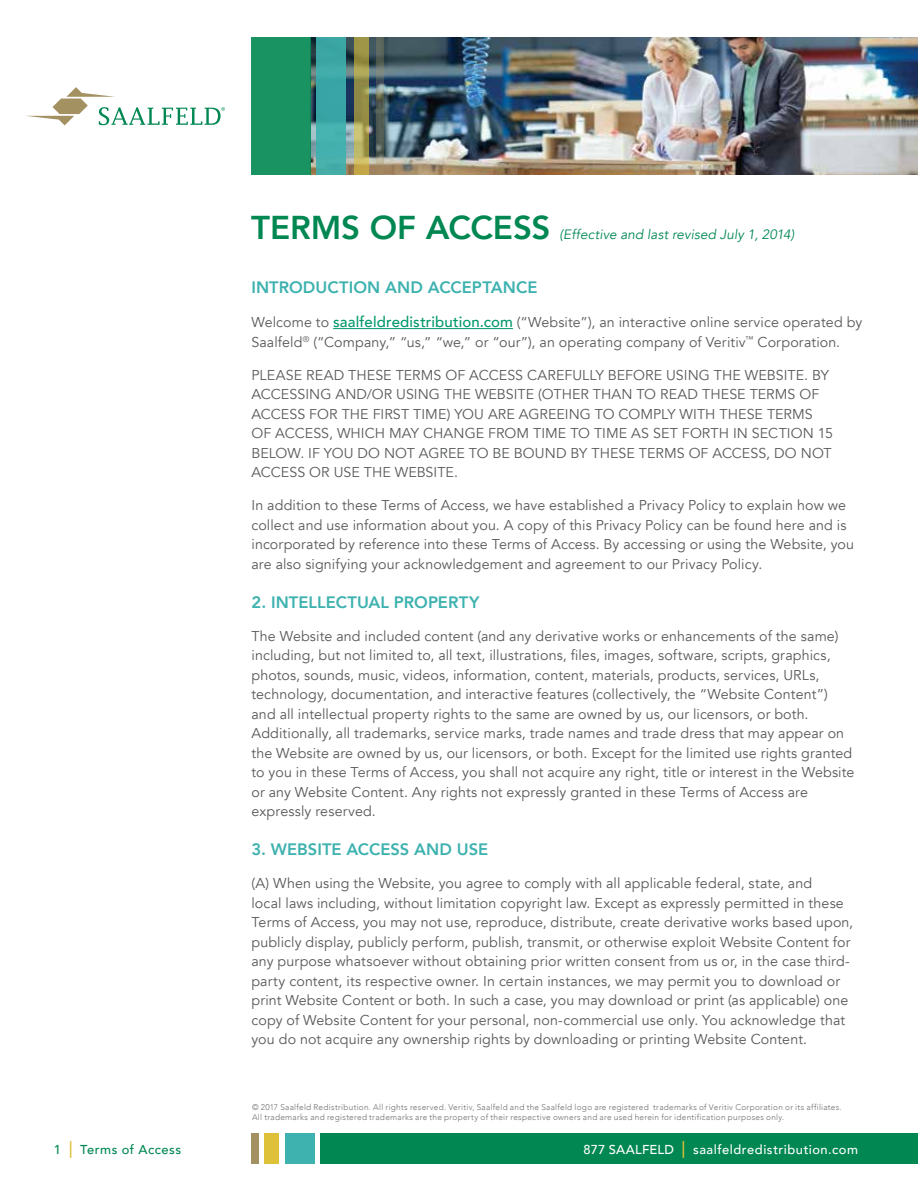
<style>
.page{position:relative;width:918px;height:1188px;background:#fff}
.page>*{position:absolute;margin:0;border:0;box-sizing:border-box;transform-origin:0 0}
.t1{font:800 33px "Avenir";letter-spacing:-.005em;color:#008752}
.t2{font:800 16.5px "Avenir";color:#3db2af}
.t3{font:14.25px/19.5px "Avenir";letter-spacing:.01em;color:#58595b}
.t4{font:italic 13.5px "Avenir";letter-spacing:.005em;color:#008752}
.t5{font:500 12.9px "Avenir";letter-spacing:.04em;color:#fff}
.t6{font:500 12.9px "Avenir";letter-spacing:.04em;color:#008752}
.t7{font:300 8.25px/9.9px "Avenir";letter-spacing:.035em;color:#6d6e71}
.s1{font-weight:500;font-size:15px;color:#00976c}
.s2{font-family:"Arial";font-weight:400;font-size:18px;color:#dfc139}
</style>
<div class="page">
<div style="left:285px;top:1133px;width:30px;height:31px;background:#3db2af"></div>
<div style="left:321px;top:1133px;width:597px;height:31px;background:#008752"></div>
<div style="left:265px;top:1133px;width:14px;height:31px;background:#dfc139"></div>
<div style="left:251px;top:1133px;width:8px;height:31px;background:#a39161"></div>
<img style="left:311px;top:38px;width:607px;height:137px">
<div style="left:317px;top:38px;width:29px;height:137px;background:linear-gradient(to bottom,#37a3a3,#46b0ae)"></div>
<div style="left:251px;top:38px;width:60px;height:137px;background:#1a9363"></div>
<svg style="left:354px;top:38px;width:15px;height:137px;background:#a59b4e"></svg>
<svg style="left:377px;top:38px;width:7px;height:137px"></svg>
<svg style="left:26px;top:87px;width:199px;height:38px"></svg>
<hr style="left:333px;top:328px;width:180px;height:1px;background:#00976c">
<h1 class="t1" style="left:251px;top:202px;width:301px">TERMS OF ACCESS</h1>
<p class="t4" style="left:560px;top:227px;width:236px">(Effective and last revised July 1, 2014)</p>
<p class="t2" style="left:251px;top:274px;width:287px">INTRODUCTION AND ACCEPTANCE</p>
<p class="t3" style="left:251px;top:313px;width:612px">Welcome to <span class="s1">saalfeldredistribution.com</span> (“Website”), an interactive online service operated by<br>Saalfeld<sup>®</sup> (“Company,” “us,” “we,” or “our”), an operating company of Veritiv<sup>™</sup> Corporation.</p>
<p class="t3" style="left:251px;top:366px;width:583px">PLEASE READ THESE TERMS OF ACCESS CAREFULLY BEFORE USING THE WEBSITE. BY ACCESSING AND/OR USING THE WEBSITE (OTHER THAN TO READ THESE TERMS OF ACCESS FOR THE FIRST TIME) YOU ARE AGREEING TO COMPLY WITH THESE TERMS OF ACCESS, WHICH MAY CHANGE FROM TIME TO TIME AS SET FORTH IN SECTION 15<br>BELOW. IF YOU DO NOT AGREE TO BE BOUND BY THESE TERMS OF ACCESS, DO NOT ACCESS OR USE THE WEBSITE.</p>
<p class="t3" style="left:251px;top:496px;width:604px">In addition to these Terms of Access, we have established a Privacy Policy to explain how we collect and use information about you. A copy of this Privacy Policy can be found here and is incorporated by reference into these Terms of Access. By accessing or using the Website, you are also signifying your acknowledgement and agreement to our Privacy Policy.</p>
<p class="t2" style="left:251px;top:589px;width:229px">2. INTELLECTUAL PROPERTY</p>
<p class="t3" style="left:251px;top:627px;width:605px">The Website and included content (and any derivative works or enhancements of the same) including, but not limited to, all text, illustrations, files, images, software, scripts, graphics, photos, sounds, music, videos, information, content, materials, products, services, URLs, technology, documentation, and interactive features (collectively, the “Website Content”) and all intellectual property rights to the same are owned by us, our licensors, or both.<br>Additionally, all trademarks, service marks, trade names and trade dress that may appear on the Website are owned by us, our licensors, or both. Except for the limited use rights granted to you in these Terms of Access, you shall not acquire any right, title or interest in the Website or any Website Content. Any rights not expressly granted in these Terms of Access are expressly reserved.</p>
<p class="t2" style="left:251px;top:837px;width:238px">3. WEBSITE ACCESS AND USE</p>
<p class="t3" style="left:251px;top:874px;width:603px">(A) When using the Website, you agree to comply with all applicable federal, state, and<br>local laws including, without limitation copyright law. Except as expressly permitted in these Terms of Access, you may not use, reproduce, distribute, create derivative works based upon, publicly display, publicly perform, publish, transmit, or otherwise exploit Website Content for any purpose whatsoever without obtaining prior written consent from us or, in the case third&shy;party content, its respective owner. In certain instances, we may permit you to download or print Website Content or both. In such a case, you may download or print (as applicable) one copy of Website Content for your personal, non-commercial use only. You acknowledge that you do not acquire any ownership rights by downloading or printing Website Content.</p>
<p class="t7" style="left:252px;top:1102px;width:591px">© 2017 Saalfeld Redistribution. All rights reserved. Veritiv, Saalfeld and the Saalfeld logo are registered trademarks of Veritiv Corporation or its affiliates.<br>All trademarks and registered trademarks are the property of their respective owners and are used herein for identification purposes only.</p>
<p class="t6" style="left:54px;top:1138px;width:129px">1 <span class="s2">|</span> Terms of Access</p>
<p class="t5" style="left:584px;top:1138px;width:276px">877 SAALFELD <span class="s2">|</span> saalfeldredistribution.com</p>
</div>
